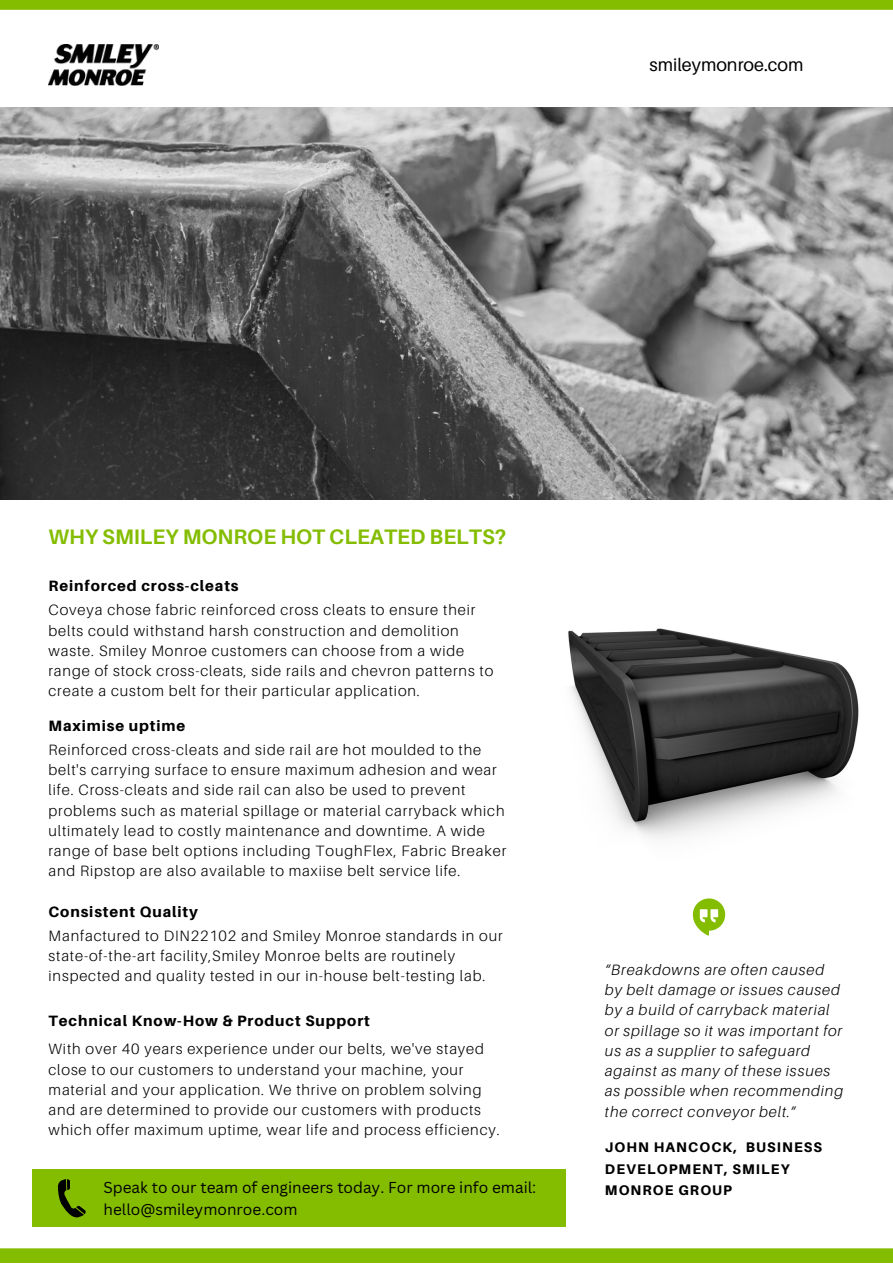
<style>
.page{position:relative;width:893px;height:1264px;background:#fff}
.page>*{position:absolute;margin:0;border:0;box-sizing:border-box;transform-origin:0 0}
.t1{font:700 21px "Aileron";color:#84bd00}
.t2{font:18px "Aileron";color:#000}
.t3{font:15.45px/21.3px "Canva Sans";color:#000}
.t4{font:300 15px/20.2px "Aileron";letter-spacing:.06em;color:#000}
.t5{font:italic 300 15px/20.2px "Aileron";letter-spacing:.06em;color:#000}
.t6{font:800 15px "Aileron";letter-spacing:.06em;color:#000}
.t7{font:800 13.95px/21.3px "Aileron";letter-spacing:.08em;color:#000}
</style>
<div class="page">
<img style="left:0;top:107px;width:892px;height:392px">
<div style="left:0;top:0;width:892px;height:10px;background:#84bd00"></div>
<div style="left:0;top:1248px;width:892px;height:14px;background:#84bd00"></div>
<img style="left:49px;top:45px;width:110px;height:40px">
<img style="left:568px;top:628px;width:291px;height:211px">
<div style="left:33px;top:1169px;width:533px;height:58px;background:#84bd00"></div>
<svg style="left:692px;top:898px;width:33px;height:37px"></svg>
<svg style="left:58px;top:1179px;width:28px;height:39px"></svg>
<p class="t2" style="left:649px;top:54px;width:155px">smileymonroe.com</p>
<p class="t1" style="left:49px;top:524px;width:459px">WHY SMILEY MONROE HOT CLEATED BELTS?</p>
<p class="t6" style="left:49px;top:577px;width:191px">Reinforced cross-cleats</p>
<p class="t4" style="left:49px;top:600px;width:446px">Coveya chose fabric reinforced cross cleats to ensure their belts could withstand harsh construction and demolition waste. Smiley Monroe customers can choose from a wide range of stock cross-cleats, side rails and chevron patterns to create a custom belt for their particular application.</p>
<p class="t6" style="left:49px;top:716px;width:138px">Maximise uptime</p>
<p class="t4" style="left:49px;top:739px;width:459px">Reinforced cross-cleats and side rail are hot moulded to the belt's carrying surface to ensure maximum adhesion and wear life. Cross-cleats and side rail can also be used to prevent problems such as material spillage or material carryback which ultimately lead to costly maintenance and downtime. A wide range of base belt options including ToughFlex, Fabric Breaker and Ripstop are also available to maxiise belt service life.</p>
<p class="t6" style="left:49px;top:902px;width:151px">Consistent Quality</p>
<p class="t4" style="left:49px;top:925px;width:455px">Manfactured to DIN22102 and Smiley Monroe standards in our state-of-the-art facility,Smiley Monroe belts are routinely inspected and quality tested in our in-house belt-testing lab.</p>
<p class="t6" style="left:49px;top:1011px;width:323px">Technical Know-How &amp; Product Support</p>
<p class="t4" style="left:49px;top:1038px;width:452px">With over 40 years experience under our belts, we've stayed close to our customers to understand your machine, your material and your application. We thrive on problem solving and are determined to provide our customers with products which offer maximum uptime, wear life and process efficiency.</p>
<p class="t3" style="left:103px;top:1176px;width:434px">Speak to our team of engineers today. For more info email: hello@smileymonroe.com</p>
<p class="t5" style="left:605px;top:959px;width:240px">“Breakdowns are often caused by belt damage or issues caused by a build of carryback material or spillage so it was important for us as a supplier to safeguard against as many of these issues as possible when recommending the correct conveyor belt.”</p>
<p class="t7" style="left:605px;top:1136px;width:219px">JOHN HANCOCK, BUSINESS<br>DEVELOPMENT, SMILEY<br>MONROE GROUP</p>
</div>
